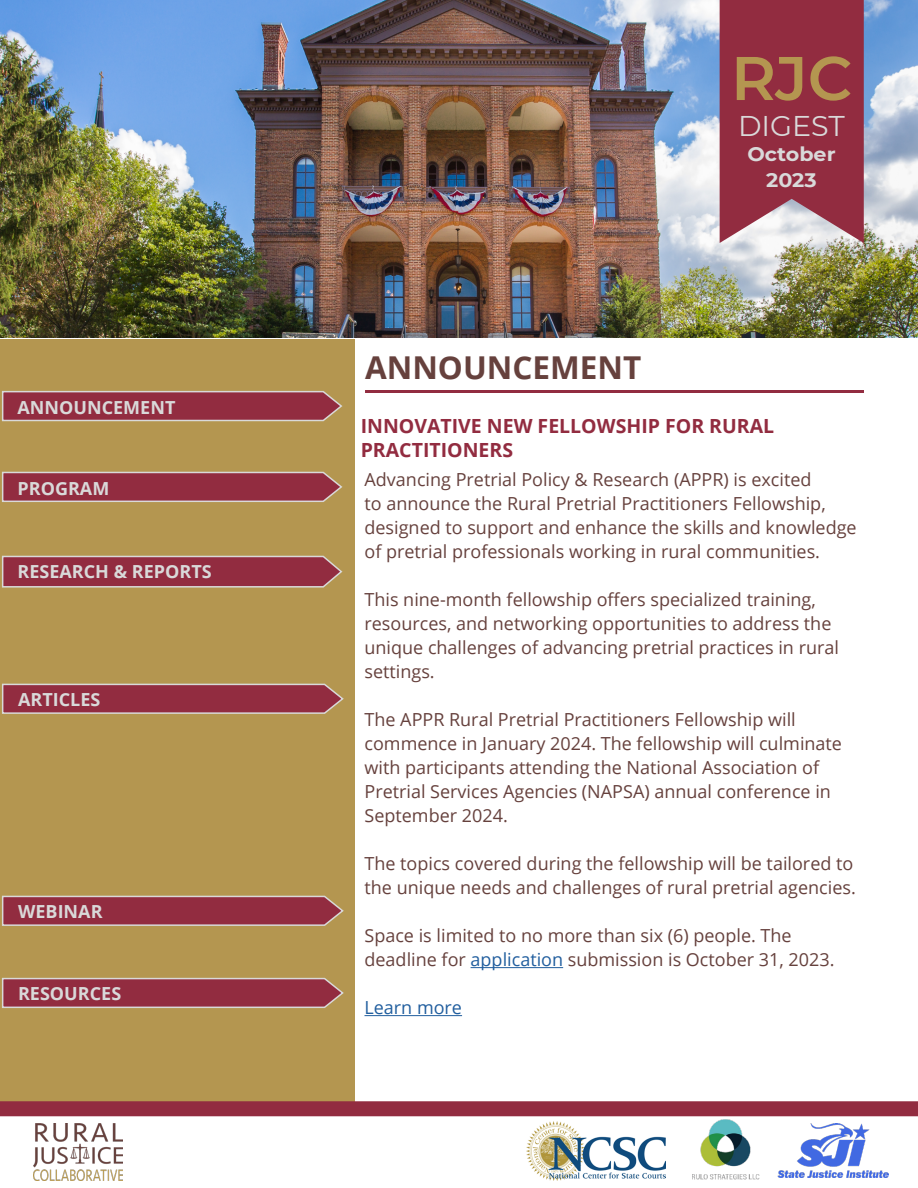
<style>
.page{position:relative;width:918px;height:1188px;background:#fff}
.page>*{position:absolute;margin:0;border:0;box-sizing:border-box;transform-origin:0 0}
.t1{font:600 61.5px "Montserrat";color:#b49650}
.Heading{font:700 31.5px "Open Sans";color:#66413d}
.t2{font:28.5px "Montserrat";color:#d9d9d9}
.Section_Heading{font:700 19.5px/24px "Open Sans";color:#922c40}
.t3{font:700 19.5px "Montserrat";color:#d9d9d9;scale:1.06 1}
.t4{font:18px/24px "Open Sans";color:#66413d}
.t5{font:700 18px "Open Sans";color:#d9d9d9}
.t6{font:18px "Open Sans";color:#215e9e}
.s1{color:#215e9e}
</style>
<div class="page">
<img style="left:0;top:0;width:918px;height:338px">
<hr style="left:365px;top:390px;width:499px;height:3px;background:#922c40">
<img style="left:526px;top:1122px;width:140px;height:58px">
<div style="left:0;top:339px;width:354px;height:763px;background:#b49650"></div>
<div style="left:0;top:1101px;width:918px;height:15px;background:#922c40"></div>
<svg style="left:720px;top:0;width:144px;height:243px;background:#993d4f"></svg>
<img style="left:34px;top:1124px;width:89px;height:57px">
<img style="left:778px;top:1124px;width:110px;height:53px">
<img style="left:693px;top:1116px;width:71px;height:64px">
<svg style="left:1px;top:555px;width:342px;height:33px;background:#9a434f"></svg>
<svg style="left:1px;top:471px;width:342px;height:31px;background:#9a424f"></svg>
<svg style="left:1px;top:895px;width:343px;height:31px;background:#9a4350"></svg>
<svg style="left:1px;top:683px;width:343px;height:31px;background:#9a4350"></svg>
<hr style="left:471px;top:967px;width:92px;height:1px;background:#215e9e">
<hr style="left:364px;top:1015px;width:98px;height:1px;background:#215e9e">
<svg style="left:1px;top:390px;width:342px;height:32px;background:#9b4550"></svg>
<svg style="left:1px;top:977px;width:343px;height:31px;background:#9a4350"></svg>
<p class="t5" style="left:18px;top:395px;width:159px">ANNOUNCEMENT</p>
<p class="t5" style="left:18px;top:476px;width:93px">PROGRAM</p>
<p class="t5" style="left:18px;top:559px;width:196px">RESEARCH &amp; REPORTS</p>
<p class="t5" style="left:18px;top:686px;width:84px">ARTICLES</p>
<p class="t5" style="left:18px;top:898px;width:86px">WEBINAR</p>
<p class="t5" style="left:18px;top:980px;width:105px">RESOURCES</p>
<p class="t1" style="left:731px;top:35px;width:123px">RJC</p>
<p class="Heading" style="left:365px;top:346px;width:278px">ANNOUNCEMENT</p>
<p class="t2" style="left:738px;top:106px;width:108px">DIGEST</p>
<p class="t3" style="left:747px;top:140px;width:85px">October</p>
<p class="t3" style="left:766px;top:166px;width:49px">2023</p>
<p class="Section_Heading" style="left:361px;top:414px;width:415px">INNOVATIVE NEW FELLOWSHIP FOR RURAL<br>PRACTITIONERS</p>
<p class="t4" style="left:364px;top:467px;width:494px">Advancing Pretrial Policy &amp; Research (APPR) is excited<br>to announce the Rural Pretrial Practitioners Fellowship, designed to support and enhance the skills and knowledge of pretrial professionals working in rural communities.</p>
<p class="t4" style="left:364px;top:587px;width:476px">This nine-month fellowship offers specialized training, resources, and networking opportunities to address the unique challenges of advancing pretrial practices in rural settings.</p>
<p class="t4" style="left:364px;top:707px;width:479px">The APPR Rural Pretrial Practitioners Fellowship will commence in January 2024. The fellowship will culminate with participants attending the National Association of Pretrial Services Agencies (NAPSA) annual conference in September 2024.</p>
<p class="t4" style="left:364px;top:851px;width:493px">The topics covered during the fellowship will be tailored to the unique needs and challenges of rural pretrial agencies.</p>
<p class="t4" style="left:364px;top:923px;width:472px">Space is limited to no more than six (6) people. The deadline for <span class="s1">application</span> submission is October 31, 2023.</p>
<p class="t6" style="left:364px;top:995px;width:99px">Learn more</p>
</div>
